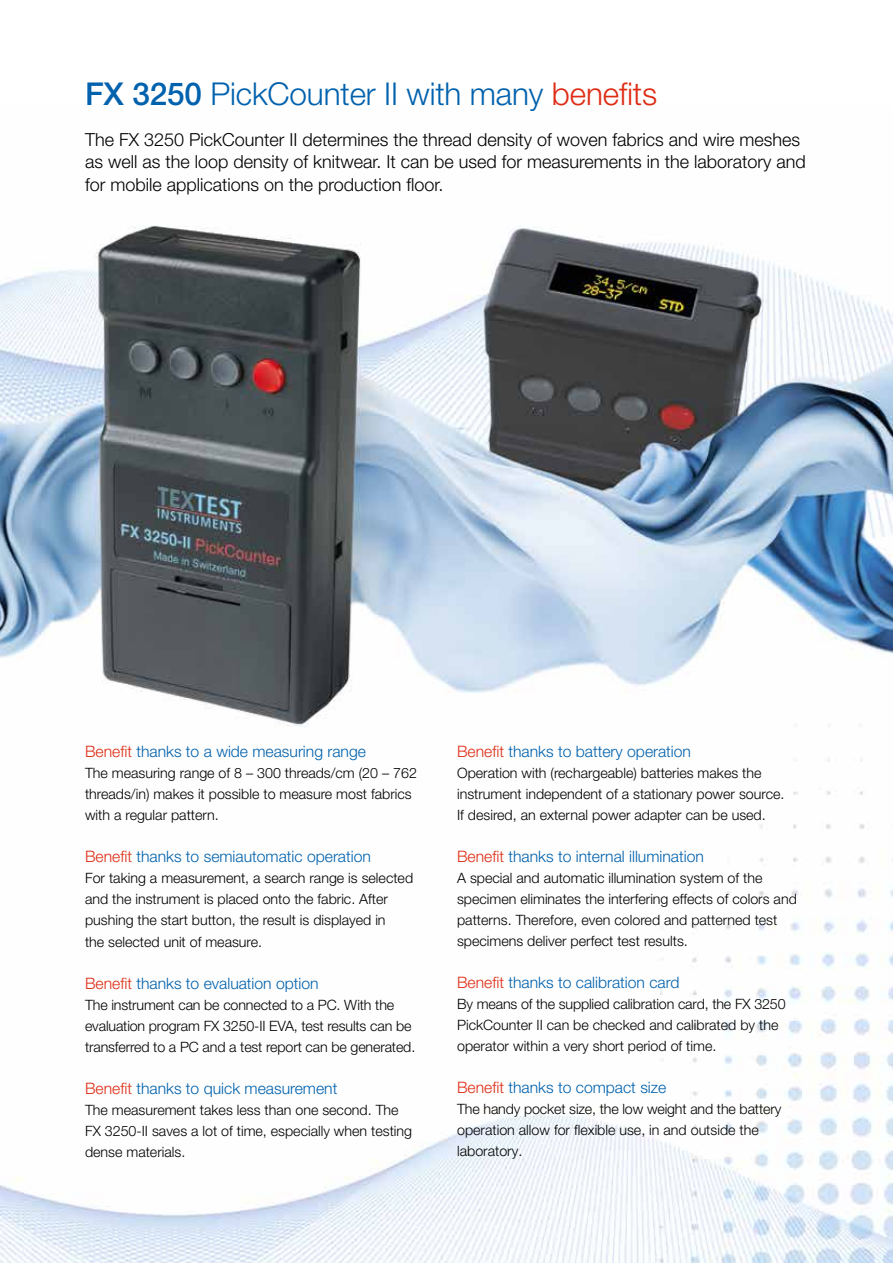
<style>
.page{position:relative;width:893px;height:1263px;background:#fff}
.page>*{position:absolute;margin:0;border:0;box-sizing:border-box;transform-origin:0 0}
.t1{font:300 31.5px "Helvetica Neue LT Pro";letter-spacing:-.005em;color:#0061ad}
.t2{font:300 18px/22.5px "Helvetica Neue LT Pro";color:#000}
.t3{font:300 15.75px "Helvetica Neue LT Pro";color:#0061ad}
.t4{font:300 14.25px/21px "Helvetica Neue LT Pro";color:#000}
.s1{font-weight:500}
.s2{color:#de2c15}
</style>
<div class="page">
<img style="left:0;top:225px;width:893px;height:1038px">
<h1 class="t1" style="left:85px;top:75px;width:574px"><span class="s1">FX 3250</span> PickCounter II with many <span class="s2">benefits</span></h1>
<p class="t2" style="left:85px;top:128px;width:722px">The FX 3250 PickCounter II determines the thread density of woven fabrics and wire meshes as well as the loop density of knitwear. It can be used for measurements in the laboratory and for mobile applications on the production floor.</p>
<p class="t3" style="left:85px;top:741px;width:282px"><span class="s2">Benefit</span> thanks to a wide measuring range</p>
<p class="t4" style="left:85px;top:762px;width:333px">The measuring range of 8 – 300 threads/cm (20 – 762 threads/in) makes it possible to measure most fabrics with a regular pattern.</p>
<p class="t3" style="left:85px;top:847px;width:287px"><span class="s2">Benefit</span> thanks to semiautomatic operation</p>
<p class="t4" style="left:85px;top:868px;width:330px">For taking a measurement, a search range is selected and the instrument is placed onto the fabric. After pushing the start button, the result is displayed in<br>the selected unit of measure.</p>
<p class="t3" style="left:85px;top:974px;width:235px"><span class="s2">Benefit</span> thanks to evaluation option</p>
<p class="t4" style="left:85px;top:994px;width:332px">The instrument can be connected to a PC. With the evaluation program FX 3250-II EVA, test results can be transferred to a PC and a test report can be generated.</p>
<p class="t3" style="left:85px;top:1079px;width:254px"><span class="s2">Benefit</span> thanks to quick measurement</p>
<p class="t4" style="left:85px;top:1099px;width:329px">The measurement takes less than one second. The<br>FX 3250-II saves a lot of time, especially when testing dense materials.</p>
<p class="t3" style="left:457px;top:741px;width:235px"><span class="s2">Benefit</span> thanks to battery operation</p>
<p class="t4" style="left:457px;top:762px;width:329px">Operation with (rechargeable) batteries makes the instrument independent of a stationary power source.<br>If desired, an external power adapter can be used.</p>
<p class="t3" style="left:457px;top:846px;width:248px"><span class="s2">Benefit</span> thanks to internal illumination</p>
<p class="t4" style="left:457px;top:867px;width:341px">A special and automatic illumination system of the specimen eliminates the interfering effects of colors and patterns. Therefore, even colored and patterned test specimens deliver perfect test results.</p>
<p class="t3" style="left:457px;top:972px;width:224px"><span class="s2">Benefit</span> thanks to calibration card</p>
<p class="t4" style="left:457px;top:993px;width:330px">By means of the supplied calibration card, the FX 3250<br>PickCounter II can be checked and calibrated by the operator within a very short period of time.</p>
<p class="t3" style="left:457px;top:1077px;width:211px"><span class="s2">Benefit</span> thanks to compact size</p>
<p class="t4" style="left:457px;top:1098px;width:326px">The handy pocket size, the low weight and the battery operation allow for flexible use, in and outside the laboratory.</p>
</div>
